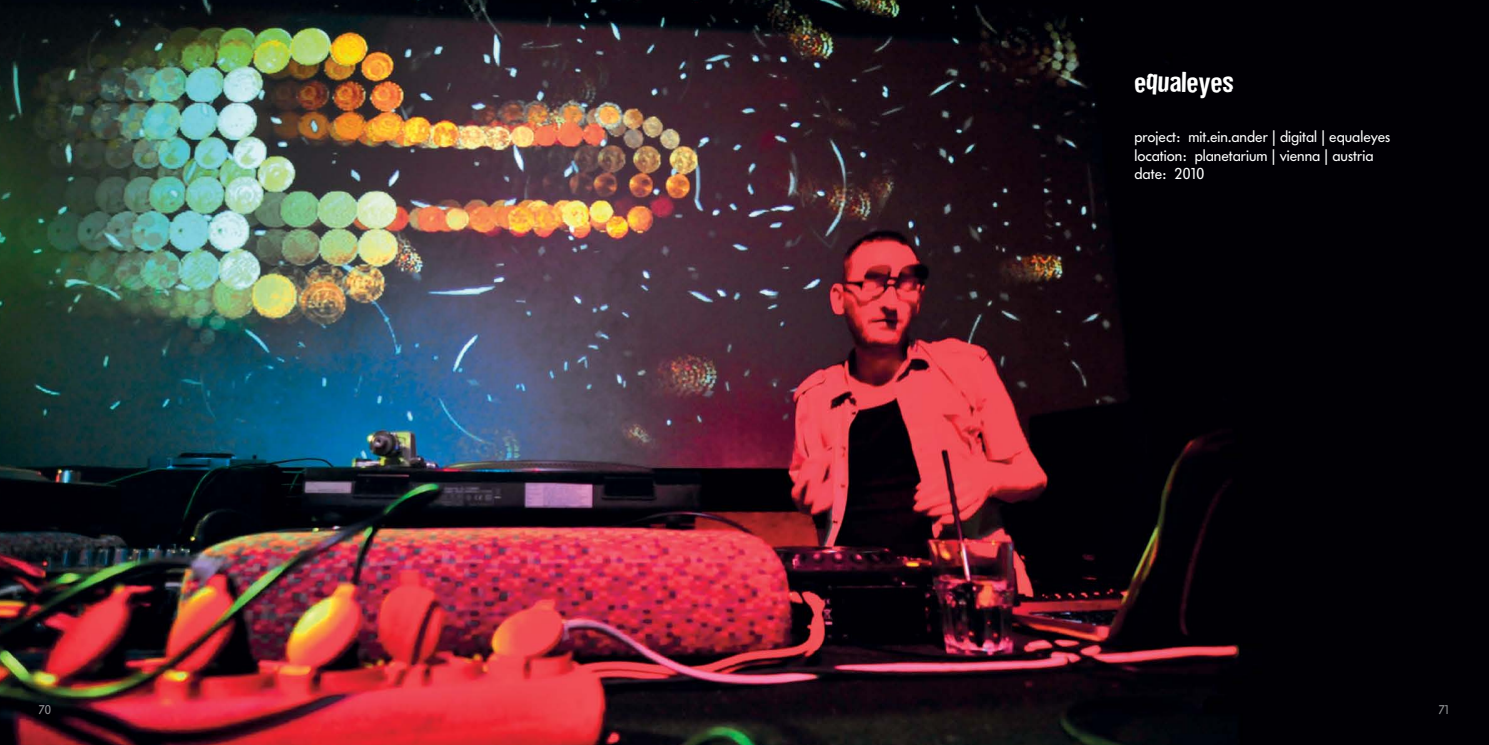
<style>
.page{position:relative;width:1489px;height:745px;background:#fff}
.page>*{position:absolute;margin:0;border:0;box-sizing:border-box;transform-origin:0 0}
.t1{font:26.25px "Dirtyhouse";color:#fff}
.t2{font:15.62px/18.8px "Futura BQ";color:#fff}
.t3{font:12.5px "Futura BQ";color:#939598}
</style>
<div class="page">
<img style="left:0;top:0;width:1488px;height:744px">
<h1 class="t1" style="left:1134px;top:63px;width:101px">equaleyes</h1>
<p class="t2" style="left:1134px;top:127px;width:257px">project: mit.ein.ander | digital | equaleyes location: planetarium | vienna | austria date: 2010</p>
<p class="t3" style="left:39px;top:702px;width:13px">70</p>
<p class="t3" style="left:1438px;top:702px;width:13px">71</p>
</div>
